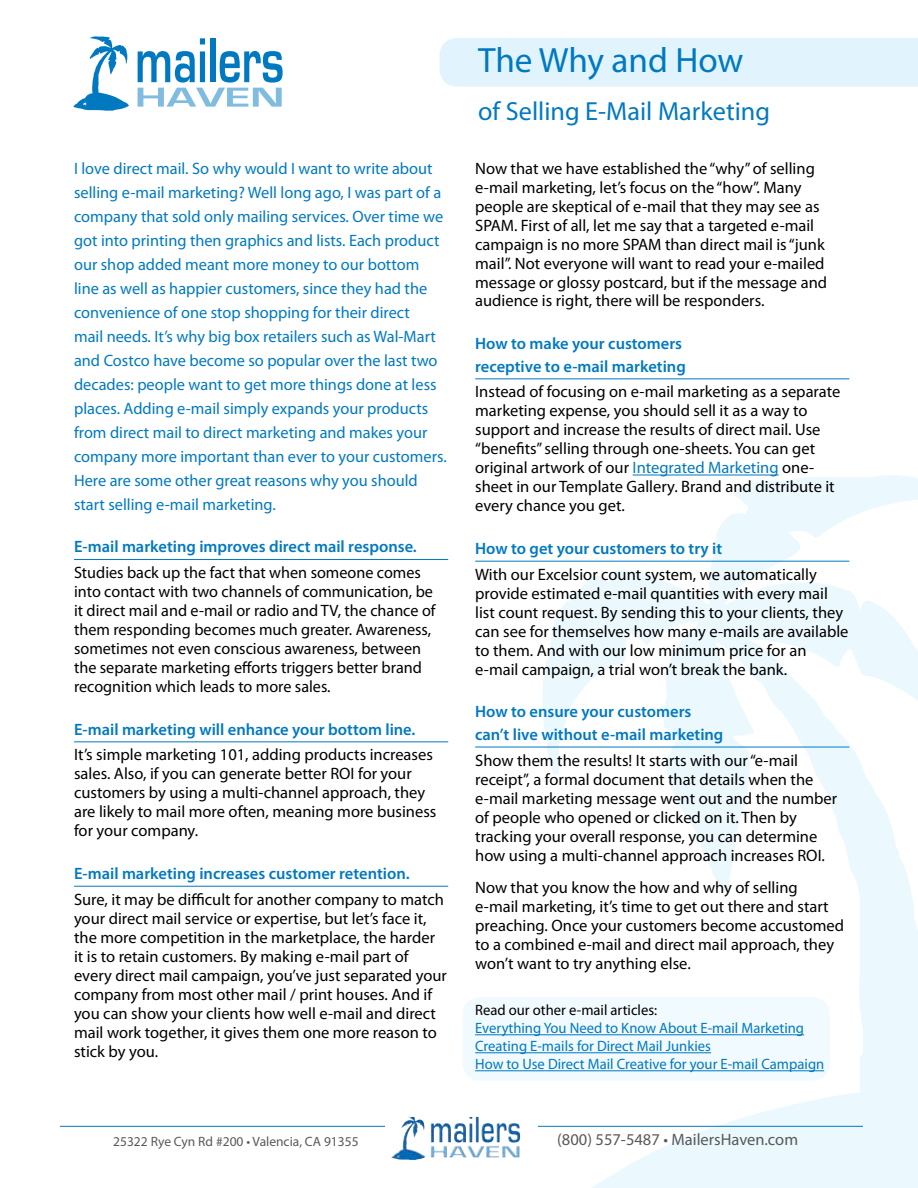
<style>
.page{position:relative;width:918px;height:1188px;background:#fff}
.page>*{position:absolute;margin:0;border:0;box-sizing:border-box;transform-origin:0 0}
.t1{font:35.25px "Myriad Pro";color:#0079c1}
.t2{font:26.25px "Myriad Pro";color:#0079c1}
.t3{font:16.5px/18.9px "Myriad Pro";color:#000}
.t4{font:16.5px/24px "Myriad Pro";color:#0079c1}
.t5{font:600 16.5px/22.5px "Myriad Pro";color:#0079c1}
.t6{font:16.5px "Myriad Pro";color:#58595b}
.t7{font:15px/18px "Myriad Pro";color:#0079c1}
.t8{font:15px "Myriad Pro";color:#000}
.t9{font:13.5px "Myriad Pro";color:#58595b}
.s1{color:#0079c1}
</style>
<div class="page">
<svg style="left:526px;top:474px;width:392px;height:713px"></svg>
<div style="left:440px;top:38px;width:478px;height:49px;background:#e1f4fd"></div>
<hr style="left:74px;top:559px;width:374px;height:1px;background:#0079c1">
<hr style="left:74px;top:741px;width:374px;height:1px;background:#0079c1">
<hr style="left:74px;top:886px;width:374px;height:1px;background:#0079c1">
<hr style="left:475px;top:378px;width:374px;height:1px;background:#0079c1">
<hr style="left:633px;top:475px;width:146px;height:1px;background:#0079c1">
<hr style="left:475px;top:561px;width:374px;height:1px;background:#0079c1">
<hr style="left:475px;top:747px;width:374px;height:1px;background:#0079c1">
<svg style="left:138px;top:38px;width:145px;height:69px"></svg>
<svg style="left:74px;top:36px;width:55px;height:75px"></svg>
<hr style="left:60px;top:1126px;width:325px;height:1px;background:#0079c1">
<hr style="left:538px;top:1126px;width:325px;height:1px;background:#0079c1">
<img style="left:401px;top:1117px;width:78px;height:25px">
<div style="left:463px;top:997px;width:367px;height:84px;background:#f1fafe;border-radius:18px"></div>
<hr style="left:475px;top:1034px;width:329px;height:1px;background:#0079c1">
<hr style="left:475px;top:1052px;width:236px;height:1px;background:#0079c1">
<hr style="left:475px;top:1070px;width:349px;height:1px;background:#0079c1">
<p class="t4" style="left:74px;top:156px;width:374px">I love direct mail. So why would I want to write about selling e-mail marketing? Well long ago, I was part of a company that sold only mailing services. Over time we got into printing then graphics and lists. Each product our shop added meant more money to our bottom line as well as happier customers, since they had the convenience of one stop shopping for their direct<br>mail needs. It’s why big box retailers such as Wal-Mart and Costco have become so popular over the last two decades: people want to get more things done at less places. Adding e-mail simply expands your products from direct mail to direct marketing and makes your company more important than ever to your customers.<br>Here are some other great reasons why you should start selling e-mail marketing.</p>
<p class="t5" style="left:74px;top:535px;width:344px">E-mail marketing improves direct mail response.</p>
<p class="t3" style="left:74px;top:563px;width:363px">Studies back up the fact that when someone comes into contact with two channels of communication, be it direct mail and e-mail or radio and TV, the chance of them responding becomes much greater. Awareness, sometimes not even conscious awareness, between the separate marketing efforts triggers better brand recognition which leads to more sales.</p>
<p class="t5" style="left:74px;top:718px;width:343px">E-mail marketing will enhance your bottom line.</p>
<p class="t3" style="left:74px;top:745px;width:364px">It’s simple marketing 101, adding products increases sales. Also, if you can generate better ROI for your customers by using a multi-channel approach, they are likely to mail more often, meaning more business for your company.</p>
<p class="t5" style="left:74px;top:862px;width:337px">E-mail marketing increases customer retention.</p>
<p class="t3" style="left:74px;top:890px;width:374px">Sure, it may be difficult for another company to match your direct mail service or expertise, but let’s face it, the more competition in the marketplace, the harder it is to retain customers. By making e-mail part of every direct mail campaign, you’ve just separated your company from most other mail / print houses. And if you can show your clients how well e-mail and direct mail work together, it gives them one more reason to stick by you.</p>
<h1 class="t1" style="left:478px;top:39px;width:267px">The Why and How</h1>
<h2 class="t2" style="left:478px;top:95px;width:293px">of Selling E-Mail Marketing</h2>
<p class="t3" style="left:475px;top:158px;width:353px">Now that we have established the “why” of selling e-mail marketing, let’s focus on the “how”. Many people are skeptical of e-mail that they may see as SPAM. First of all, let me say that a targeted e-mail campaign is no more SPAM than direct mail is “junk mail”. Not everyone will want to read your e-mailed message or glossy postcard, but if the message and audience is right, there will be responders.</p>
<p class="t5" style="left:475px;top:332px;width:212px">How to make your customers receptive to e-mail marketing</p>
<p class="t3" style="left:475px;top:382px;width:367px">Instead of focusing on e-mail marketing as a separate marketing expense, you should sell it as a way to support and increase the results of direct mail. Use “benefits” selling through one-sheets. You can get original artwork of our <span class="s1">Integrated Marketing</span> one&shy;sheet in our Template Gallery. Brand and distribute it every chance you get.</p>
<p class="t5" style="left:475px;top:537px;width:249px">How to get your customers to try it</p>
<p class="t3" style="left:475px;top:565px;width:375px">With our Excelsior count system, we automatically provide estimated e-mail quantities with every mail list count request. By sending this to your clients, they can see for themselves how many e-mails are available to them. And with our low minimum price for an e-mail campaign, a trial won’t break the bank.</p>
<p class="t5" style="left:475px;top:700px;width:250px">How to ensure your customers can’t live without e-mail marketing</p>
<p class="t3" style="left:475px;top:750px;width:363px">Show them the results! It starts with our “e-mail receipt”, a formal document that details when the e-mail marketing message went out and the number of people who opened or clicked on it. Then by tracking your overall response, you can determine how using a multi-channel approach increases ROI.</p>
<p class="t3" style="left:475px;top:877px;width:370px">Now that you know the how and why of selling e-mail marketing, it’s time to get out there and start preaching. Once your customers become accustomed to a combined e-mail and direct mail approach, they won’t want to try anything else.</p>
<p class="t8" style="left:475px;top:1001px;width:184px">Read our other e-mail articles:</p>
<p class="t7" style="left:475px;top:1019px;width:351px">Everything You Need to Know About E-mail Marketing<br>Creating E-mails for Direct Mail Junkies<br>How to Use Direct Mail Creative for your E-mail Campaign</p>
<p class="t9" style="left:113px;top:1133px;width:247px">25322 Rye Cyn Rd #200 • Valencia, CA 91355</p>
<p class="t6" style="left:557px;top:1130px;width:242px">(800) 557-5487 • MailersHaven.com</p>
</div>
